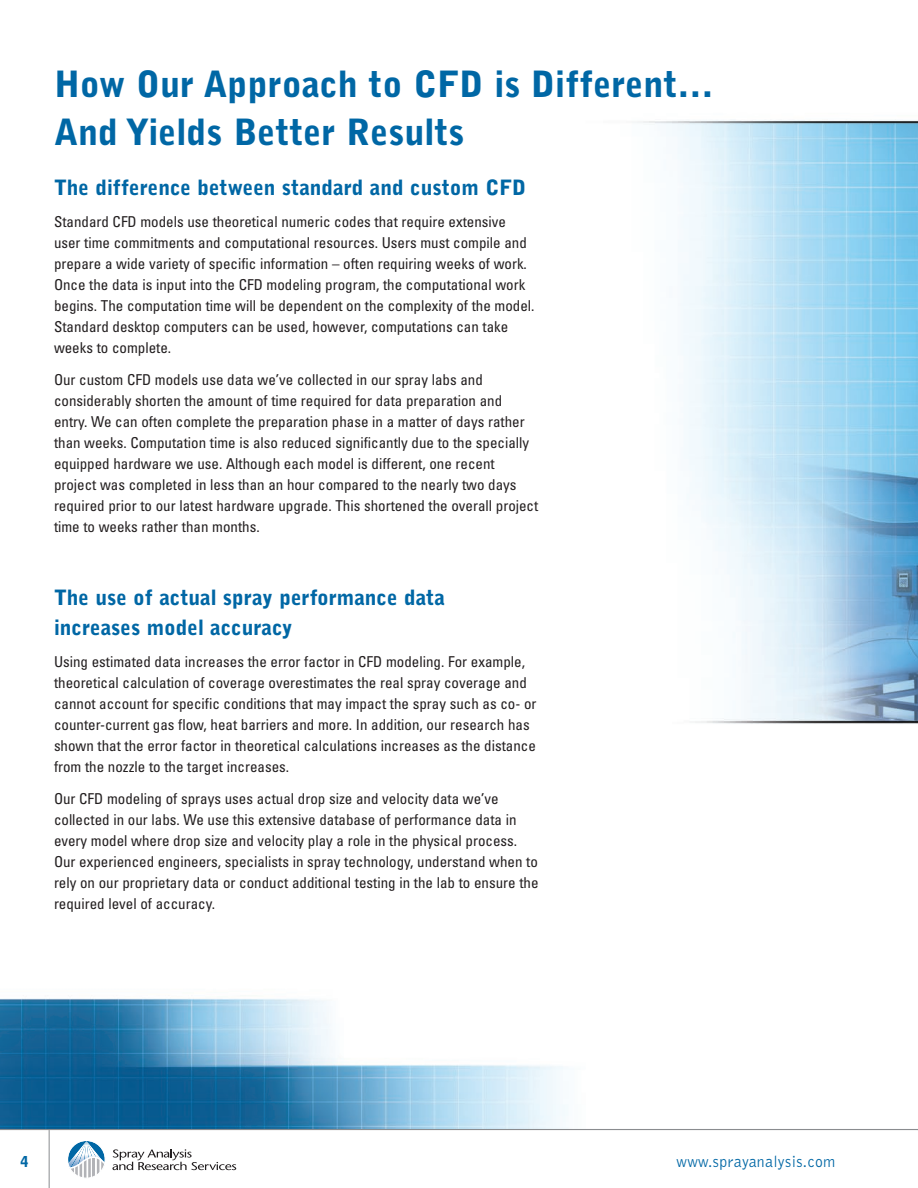
<style>
.page{position:relative;width:918px;height:1188px;background:#fff}
.page>*{position:absolute;margin:0;border:0;box-sizing:border-box;transform-origin:0 0}
.t1{font:900 36px/48px "Bell Gothic Std";color:#0067a5}
._14pt_blk_subhead{font:900 21px/30px "Bell Gothic Std";color:#0067a5}
.t2{font:300 16.5px "Bell Gothic Std";letter-spacing:.025em;color:#0067a5;scale:.95 1}
.body{font:condensed 15px/21px "Univers";color:#231f20}
.t3{font:900 15px "Bell Gothic Std";color:#0067a5}
</style>
<div class="page">
<svg style="left:112px;top:1149px;width:124px;height:21px"></svg>
<svg style="left:69px;top:1142px;width:35px;height:35px"></svg>
<div style="left:67px;top:1140px;width:39px;height:39px;border:1px solid #fff;border-radius:50%"></div>
<hr style="left:49px;top:1130px;width:1px;height:58px;background:#8a8c8f">
<img style="left:0;top:120px;width:918px;height:1009px">
<hr style="left:0;top:1129px;width:918px;height:1px;background:#8a8c8f">
<p class="t1" style="left:54px;top:61px;width:661px">How Our Approach to CFD is Different…<br>And Yields Better Results</p>
<p class="_14pt_blk_subhead" style="left:54px;top:173px;width:474px">The difference between standard and custom CFD</p>
<p class="body" style="left:54px;top:211px;width:482px">Standard CFD models use theoretical numeric codes that require extensive user time commitments and computational resources. Users must compile and prepare a wide variety of specific information – often requiring weeks of work.<br>Once the data is input into the CFD modeling program, the computational work begins. The computation time will be dependent on the complexity of the model.<br>Standard desktop computers can be used, however, computations can take weeks to complete.</p>
<p class="body" style="left:54px;top:369px;width:486px">Our custom CFD models use data we’ve collected in our spray labs and considerably shorten the amount of time required for data preparation and entry. We can often complete the preparation phase in a matter of days rather than weeks. Computation time is also reduced significantly due to the specially equipped hardware we use. Although each model is different, one recent project was completed in less than an hour compared to the nearly two days required prior to our latest hardware upgrade. This shortened the overall project time to weeks rather than months.</p>
<p class="_14pt_blk_subhead" style="left:54px;top:583px;width:392px">The use of actual spray performance data increases model accuracy</p>
<p class="body" style="left:54px;top:651px;width:484px">Using estimated data increases the error factor in CFD modeling. For example, theoretical calculation of coverage overestimates the real spray coverage and cannot account for specific conditions that may impact the spray such as co- or counter-current gas flow, heat barriers and more. In addition, our research has shown that the error factor in theoretical calculations increases as the distance from the nozzle to the target increases.</p>
<p class="body" style="left:54px;top:788px;width:486px">Our CFD modeling of sprays uses actual drop size and velocity data we’ve collected in our labs. We use this extensive database of performance data in every model where drop size and velocity play a role in the physical process.<br>Our experienced engineers, specialists in spray technology, understand when to rely on our proprietary data or conduct additional testing in the lab to ensure the required level of accuracy.</p>
<p class="t3" style="left:21px;top:1153px;width:10px">4</p>
<p class="t2" style="left:677px;top:1152px;width:169px">www.sprayanalysis.com</p>
</div>
